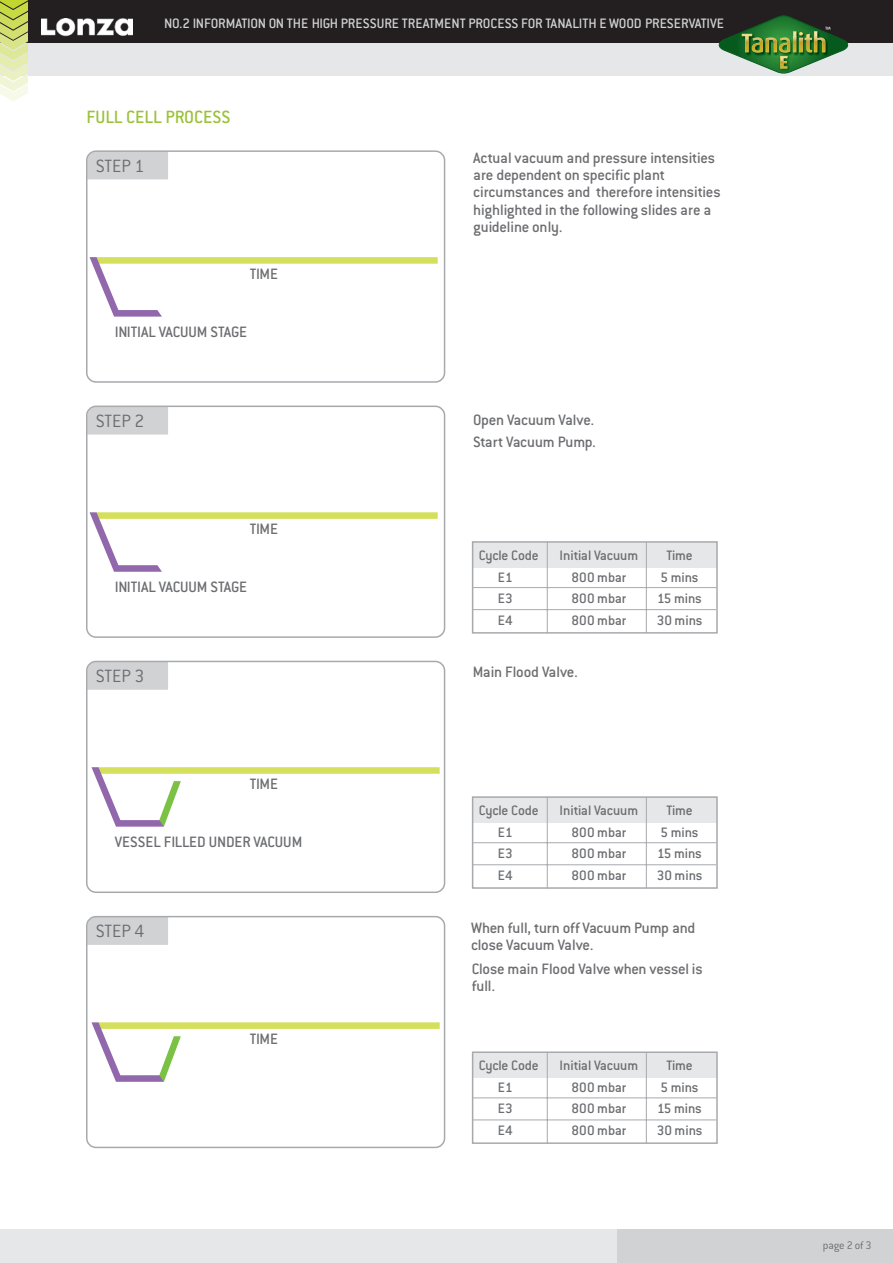
<style>
.page{position:relative;width:893px;height:1263px;background:#fff}
.page>*{position:absolute;margin:0;border:0;box-sizing:border-box;transform-origin:0 0}
.t1{font:300 19.5px "Conduit ITC";color:#6c6d70}
.t2{font:500 19.5px "Conduit ITC";color:#9cc13b}
.t3{font:500 16.5px/17.2px "Conduit ITC";letter-spacing:-.01em;color:#6c6d70}
.t4{font:500 15px "Conduit ITC";color:#6c6d70}
.t5{font:500 15px "Conduit ITC";color:#d1d2d4}
.t6{font:300 12px "Conduit ITC";letter-spacing:-.015em;color:#6c6d70}
</style>
<div class="page">
<div style="left:0;top:43px;width:893px;height:32px;background:#e6e7e9"></div>
<div style="left:0;top:0;width:893px;height:43px;background:#231f20"></div>
<div style="left:472px;top:542px;width:244px;height:25px;background:#e6e7e9"></div>
<div style="left:472px;top:541px;width:246px;height:93px;border:2px solid #a8a9ad"></div>
<hr style="left:547px;top:541px;width:1px;height:92px;background:#a8a9ad">
<hr style="left:646px;top:542px;width:1px;height:91px;background:#a8a9ad">
<hr style="left:473px;top:587px;width:243px;height:1px;background:#a8a9ad">
<hr style="left:473px;top:609px;width:243px;height:1px;background:#a8a9ad">
<div style="left:472px;top:797px;width:244px;height:26px;background:#e6e7e9"></div>
<div style="left:472px;top:796px;width:246px;height:93px;border:2px solid #a8a9ad"></div>
<hr style="left:547px;top:797px;width:1px;height:91px;background:#a8a9ad">
<hr style="left:646px;top:797px;width:1px;height:91px;background:#a8a9ad">
<hr style="left:473px;top:842px;width:243px;height:1px;background:#a8a9ad">
<hr style="left:473px;top:864px;width:243px;height:1px;background:#a8a9ad">
<div style="left:472px;top:1052px;width:244px;height:26px;background:#e6e7e9"></div>
<div style="left:472px;top:1051px;width:246px;height:93px;border:2px solid #a8a9ad"></div>
<hr style="left:547px;top:1052px;width:1px;height:92px;background:#a8a9ad">
<hr style="left:646px;top:1052px;width:1px;height:91px;background:#a8a9ad">
<hr style="left:473px;top:1097px;width:243px;height:1px;background:#a8a9ad">
<hr style="left:473px;top:1119px;width:243px;height:1px;background:#a8a9ad">
<img style="left:42px;top:19px;width:90px;height:18px">
<svg style="left:718px;top:15px;width:131px;height:59px"></svg>
<svg style="left:0;top:0;width:28px;height:101px;background:#d5df96"></svg>
<svg style="left:86px;top:150px;width:359px;height:233px"></svg>
<svg style="left:86px;top:406px;width:359px;height:232px"></svg>
<svg style="left:86px;top:661px;width:359px;height:232px"></svg>
<svg style="left:86px;top:916px;width:359px;height:232px"></svg>
<div style="left:617px;top:1229px;width:276px;height:34px;background:#d1d2d4"></div>
<div style="left:0;top:1229px;width:617px;height:34px;background:#e6e7e9"></div>
<p class="t5" style="left:164px;top:19px;width:561px">NO.2 INFORMATION ON THE HIGH PRESSURE TREATMENT PROCESS FOR TANALITH E WOOD PRESERVATIVE</p>
<p class="t2" style="left:87px;top:110px;width:146px">FULL CELL PROCESS</p>
<p class="t1" style="left:96px;top:160px;width:50px">STEP 1</p>
<p class="t3" style="left:250px;top:267px;width:30px">TIME</p>
<p class="t3" style="left:115px;top:325px;width:134px">INITIAL VACUUM STAGE</p>
<p class="t3" style="left:473px;top:151px;width:249px">Actual vacuum and pressure intensities are dependent on specific plant circumstances and therefore intensities highlighted in the following slides are a guideline only.</p>
<p class="t1" style="left:96px;top:415px;width:50px">STEP 2</p>
<p class="t3" style="left:473px;top:411px;width:124px;line-height:21.5px">Open Vacuum Valve.<br>Start Vacuum Pump.</p>
<p class="t3" style="left:250px;top:522px;width:30px">TIME</p>
<p class="t3" style="left:115px;top:580px;width:134px">INITIAL VACUUM STAGE</p>
<p class="t4" style="left:479px;top:551px;width:61px">Cycle Code</p>
<p class="t4" style="left:560px;top:551px;width:80px">Initial Vacuum</p>
<p class="t4" style="left:666px;top:551px;width:28px">Time</p>
<p class="t4" style="left:498px;top:572px;width:16px">E1</p>
<p class="t4" style="left:571px;top:572px;width:56px">800 mbar</p>
<p class="t4" style="left:660px;top:572px;width:40px">5 mins</p>
<p class="t4" style="left:498px;top:594px;width:16px">E3</p>
<p class="t4" style="left:571px;top:594px;width:56px">800 mbar</p>
<p class="t4" style="left:657px;top:594px;width:46px">15 mins</p>
<p class="t4" style="left:498px;top:615px;width:16px">E4</p>
<p class="t4" style="left:571px;top:615px;width:56px">800 mbar</p>
<p class="t4" style="left:657px;top:615px;width:47px">30 mins</p>
<p class="t1" style="left:96px;top:670px;width:50px">STEP 3</p>
<p class="t3" style="left:473px;top:665px;width:106px">Main Flood Valve.</p>
<p class="t3" style="left:250px;top:777px;width:30px">TIME</p>
<p class="t3" style="left:115px;top:835px;width:189px">VESSEL FILLED UNDER VACUUM</p>
<p class="t1" style="left:96px;top:925px;width:50px">STEP 4</p>
<p class="t3" style="left:250px;top:1032px;width:30px">TIME</p>
<p class="t4" style="left:479px;top:806px;width:61px">Cycle Code</p>
<p class="t4" style="left:560px;top:806px;width:80px">Initial Vacuum</p>
<p class="t4" style="left:666px;top:806px;width:28px">Time</p>
<p class="t4" style="left:498px;top:827px;width:16px">E1</p>
<p class="t4" style="left:571px;top:827px;width:56px">800 mbar</p>
<p class="t4" style="left:660px;top:827px;width:40px">5 mins</p>
<p class="t4" style="left:498px;top:849px;width:16px">E3</p>
<p class="t4" style="left:571px;top:849px;width:56px">800 mbar</p>
<p class="t4" style="left:657px;top:849px;width:46px">15 mins</p>
<p class="t4" style="left:498px;top:870px;width:16px">E4</p>
<p class="t4" style="left:571px;top:870px;width:56px">800 mbar</p>
<p class="t4" style="left:657px;top:870px;width:47px">30 mins</p>
<p class="t3" style="left:471px;top:920px;width:226px">When full, turn off Vacuum Pump and close Vacuum Valve.</p>
<p class="t3" style="left:472px;top:962px;width:232px">Close main Flood Valve when vessel is full.</p>
<p class="t4" style="left:479px;top:1061px;width:61px">Cycle Code</p>
<p class="t4" style="left:560px;top:1061px;width:80px">Initial Vacuum</p>
<p class="t4" style="left:666px;top:1061px;width:28px">Time</p>
<p class="t4" style="left:498px;top:1082px;width:16px">E1</p>
<p class="t4" style="left:571px;top:1082px;width:56px">800 mbar</p>
<p class="t4" style="left:660px;top:1082px;width:40px">5 mins</p>
<p class="t4" style="left:498px;top:1104px;width:16px">E3</p>
<p class="t4" style="left:571px;top:1104px;width:56px">800 mbar</p>
<p class="t4" style="left:657px;top:1104px;width:46px">15 mins</p>
<p class="t4" style="left:498px;top:1125px;width:16px">E4</p>
<p class="t4" style="left:571px;top:1125px;width:56px">800 mbar</p>
<p class="t4" style="left:657px;top:1125px;width:47px">30 mins</p>
<p class="t6" style="left:823px;top:1242px;width:50px">page 2 of 3</p>
</div>
